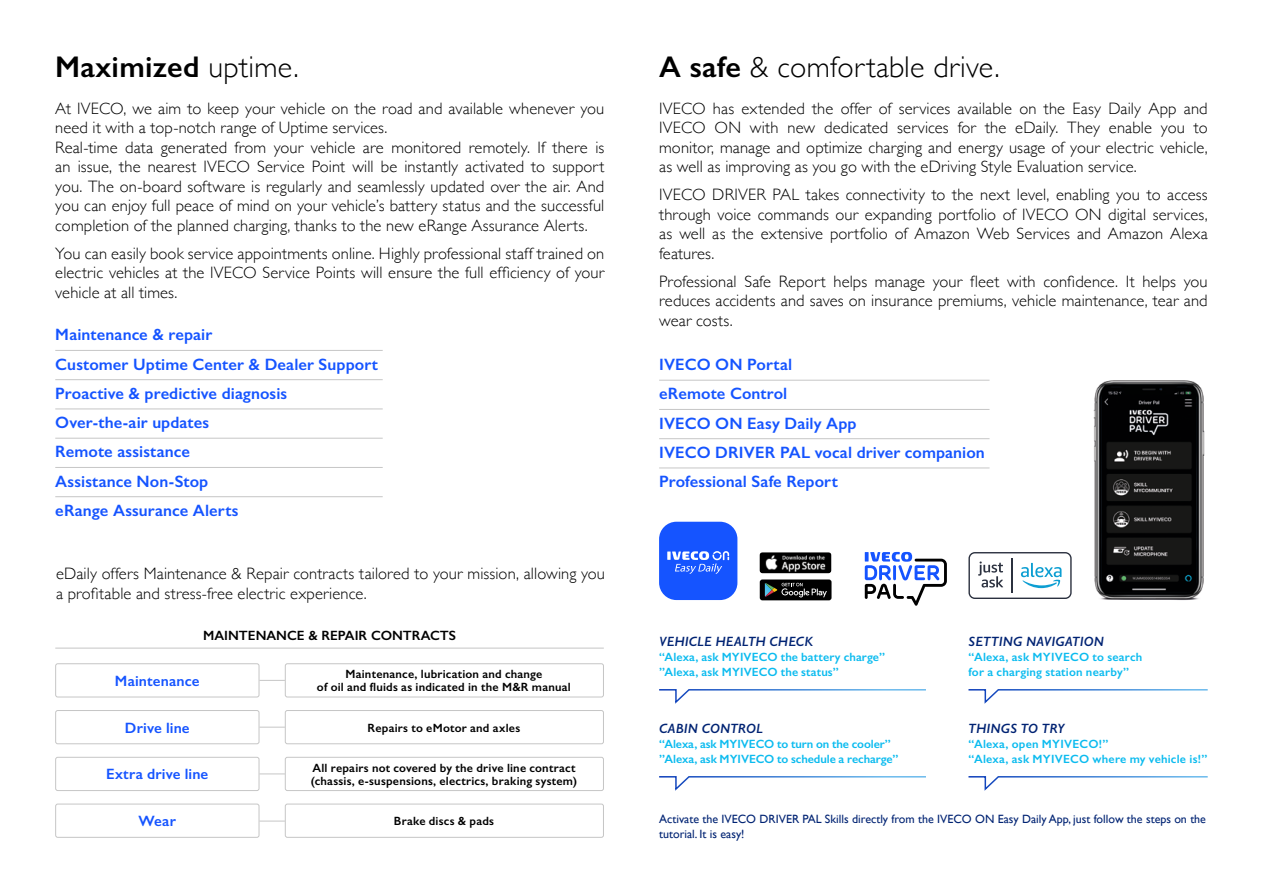
<style>
.page{position:relative;width:1263px;height:893px;background:#fff}
.page>*{position:absolute;margin:0;border:0;box-sizing:border-box;transform-origin:0 0}
.t1{font:300 30px "Gill Sans";letter-spacing:.01em;color:#000}
.t2{font:600 30px "Gill Sans";letter-spacing:.01em;color:#000}
.t3{font:300 16.5px/19.5px "Gill Sans";letter-spacing:.005em;color:#000;text-align:justify}
.t4{font:600 16.5px/29.2px "Gill Sans";letter-spacing:.005em;color:#1554ff}
.t5{font:600 15px "Gill Sans";letter-spacing:.01em;color:#1554ff}
.t6{font:italic 600 13.5px "Gill Sans";letter-spacing:.01em;color:#002373}
.t7{font:600 13.5px "Gill Sans";color:#000}
.t8{font:600 12px/15px "Gill Sans";letter-spacing:.01em;color:#0bbbef}
.t9{font:600 12px/13.5px "Gill Sans";letter-spacing:.02em;color:#000;text-align:center}
.t10{font:12px/15px "Gill Sans";color:#002373}
.s1{font-weight:300}
.s2{font-weight:600}
</style>
<div class="page">
<hr style="left:55px;top:350px;width:328px;height:1px;background:#c6c6c6">
<hr style="left:55px;top:379px;width:328px;height:1px;background:#c6c6c6">
<hr style="left:55px;top:409px;width:328px;height:1px;background:#c6c6c6">
<hr style="left:55px;top:438px;width:328px;height:1px;background:#c6c6c6">
<hr style="left:55px;top:467px;width:328px;height:1px;background:#c6c6c6">
<hr style="left:55px;top:496px;width:328px;height:1px;background:#c6c6c6">
<hr style="left:659px;top:380px;width:330px;height:1px;background:#c6c6c6">
<hr style="left:659px;top:409px;width:330px;height:1px;background:#c6c6c6">
<hr style="left:659px;top:438px;width:330px;height:1px;background:#c6c6c6">
<hr style="left:659px;top:468px;width:330px;height:1px;background:#c6c6c6">
<svg style="left:259px;top:680px;width:26px;height:1px"></svg>
<svg style="left:259px;top:727px;width:26px;height:1px"></svg>
<svg style="left:259px;top:773px;width:26px;height:1px"></svg>
<svg style="left:259px;top:821px;width:26px;height:1px"></svg>
<div style="left:55px;top:663px;width:204px;height:34px;border:1px solid #c6c6c6;border-radius:2px"></div>
<div style="left:55px;top:710px;width:204px;height:34px;border:1px solid #c6c6c6;border-radius:2px"></div>
<div style="left:55px;top:757px;width:204px;height:34px;border:1px solid #c6c6c6;border-radius:2px"></div>
<div style="left:55px;top:804px;width:204px;height:34px;border:1px solid #c6c6c6;border-radius:2px"></div>
<div style="left:285px;top:663px;width:319px;height:34px;border:1px solid #c6c6c6;border-radius:2px"></div>
<div style="left:285px;top:710px;width:319px;height:34px;border:1px solid #c6c6c6;border-radius:2px"></div>
<div style="left:285px;top:757px;width:319px;height:34px;border:1px solid #c6c6c6;border-radius:2px"></div>
<div style="left:285px;top:804px;width:319px;height:34px;border:1px solid #c6c6c6;border-radius:2px"></div>
<hr style="left:55px;top:648px;width:549px;height:1px;background:#c6c6c6">
<div style="left:659px;top:522px;width:78px;height:78px;background:#1554ff;border-radius:17px"></div>
<svg style="left:667px;top:551px;width:62px;height:23px"></svg>
<svg style="left:865px;top:552px;width:82px;height:54px"></svg>
<svg style="left:968px;top:552px;width:104px;height:47px"></svg>
<svg style="left:659px;top:689px;width:267px;height:15px"></svg>
<svg style="left:968px;top:689px;width:240px;height:15px"></svg>
<svg style="left:659px;top:776px;width:267px;height:15px"></svg>
<svg style="left:968px;top:776px;width:240px;height:15px"></svg>
<img style="left:1093px;top:380px;width:112px;height:220px">
<svg style="left:759px;top:579px;width:73px;height:22px;background:#303231"></svg>
<img style="left:759px;top:552px;width:72px;height:21px">
<h1 class="t2" style="left:55px;top:49px;width:245px">Maximized <span class="s1">uptime.</span></h1>
<p class="t3" style="left:55px;top:98px;width:550px;text-align:left">At IVECO, we aim to keep your vehicle on the road and available whenever you need it with a top-notch range of Uptime services.<br>Real-time data generated from your vehicle are monitored remotely. If there is an issue, the nearest IVECO Service Point will be instantly activated to support you. The on-board software is regularly and seamlessly updated over the air. And you can enjoy full peace of mind on your vehicle’s battery status and the successful completion of the planned charging, thanks to the new eRange Assurance Alerts.</p>
<p class="t3" style="left:55px;top:243px;width:550px">You can easily book service appointments online. Highly professional staff trained on electric vehicles at the IVECO Service Points will ensure the full efficiency of your vehicle at all times.</p>
<p class="t4" style="left:55px;top:320px;width:324px">Maintenance &amp; repair<br>Customer Uptime Center &amp; Dealer Support<br>Proactive &amp; predictive diagnosis<br>Over-the-air updates<br>Remote assistance<br>Assistance Non-Stop<br>eRange Assurance Alerts</p>
<p class="t3" style="left:56px;top:563px;width:550px">eDaily offers Maintenance &amp; Repair contracts tailored to your mission, allowing you a profitable and stress-free electric experience.</p>
<p class="t7" style="left:203px;top:627px;width:254px">MAINTENANCE &amp; REPAIR CONTRACTS</p>
<p class="t5" style="left:115px;top:672px;width:86px">Maintenance</p>
<p class="t5" style="left:125px;top:718px;width:66px">Drive line</p>
<p class="t5" style="left:106px;top:765px;width:104px">Extra drive line</p>
<p class="t5" style="left:139px;top:812px;width:39px">Wear</p>
<p class="t9" style="left:317px;top:667px;width:255px">Maintenance, lubrication and change<br>of oil and fluids as indicated in the M&amp;R manual</p>
<p class="t9" style="left:368px;top:721px;width:154px">Repairs to eMotor and axles</p>
<p class="t9" style="left:311px;top:761px;width:268px;text-align:left">All repairs not covered by the drive line contract (chassis, e-suspensions, electrics, braking system)</p>
<p class="t9" style="left:394px;top:814px;width:102px">Brake discs &amp; pads</p>
<h1 class="t1" style="left:659px;top:44px;width:342px"><span class="s2">A safe</span> &amp; comfortable drive.</h1>
<p class="t3" style="left:659px;top:98px;width:550px">IVECO has extended the offer of services available on the Easy Daily App and IVECO ON with new dedicated services for the eDaily. They enable you to monitor, manage and optimize charging and energy usage of your electric vehicle, as well as improving as you go with the eDriving Style Evaluation service.</p>
<p class="t3" style="left:659px;top:184px;width:550px">IVECO DRIVER PAL takes connectivity to the next level, enabling you to access through voice commands our expanding portfolio of IVECO ON digital services, as well as the extensive portfolio of Amazon Web Services and Amazon Alexa features.</p>
<p class="t3" style="left:659px;top:271px;width:550px">Professional Safe Report helps manage your fleet with confidence. It helps you reduces accidents and saves on insurance premiums, vehicle maintenance, tear and wear costs.</p>
<p class="t4" style="left:659px;top:350px;width:327px">IVECO ON Portal<br>eRemote Control<br>IVECO ON Easy Daily App<br>IVECO DRIVER PAL vocal driver companion<br>Professional Safe Report</p>
<p class="t6" style="left:659px;top:633px;width:155px">VEHICLE HEALTH CHECK</p>
<p class="t8" style="left:659px;top:649px;width:227px">“Alexa, ask MYIVECO the battery charge” ”Alexa, ask MYIVECO the status”</p>
<p class="t6" style="left:659px;top:720px;width:105px">CABIN CONTROL</p>
<p class="t8" style="left:659px;top:737px;width:241px">“Alexa, ask MYIVECO to turn on the cooler” ”Alexa, ask MYIVECO to schedule a recharge”</p>
<p class="t6" style="left:968px;top:633px;width:137px">SETTING NAVIGATION</p>
<p class="t8" style="left:968px;top:649px;width:175px">“Alexa, ask MYIVECO to search for a charging station nearby”</p>
<p class="t6" style="left:968px;top:720px;width:97px">THINGS TO TRY</p>
<p class="t8" style="left:968px;top:737px;width:240px">“Alexa, open MYIVECO!”<br>“Alexa, ask MYIVECO where my vehicle is!”</p>
<p class="t10" style="left:659px;top:811px;width:548px">Activate the IVECO DRIVER PAL Skills directly from the IVECO ON Easy Daily App, just follow the steps on the tutorial. It is easy!</p>
</div>
